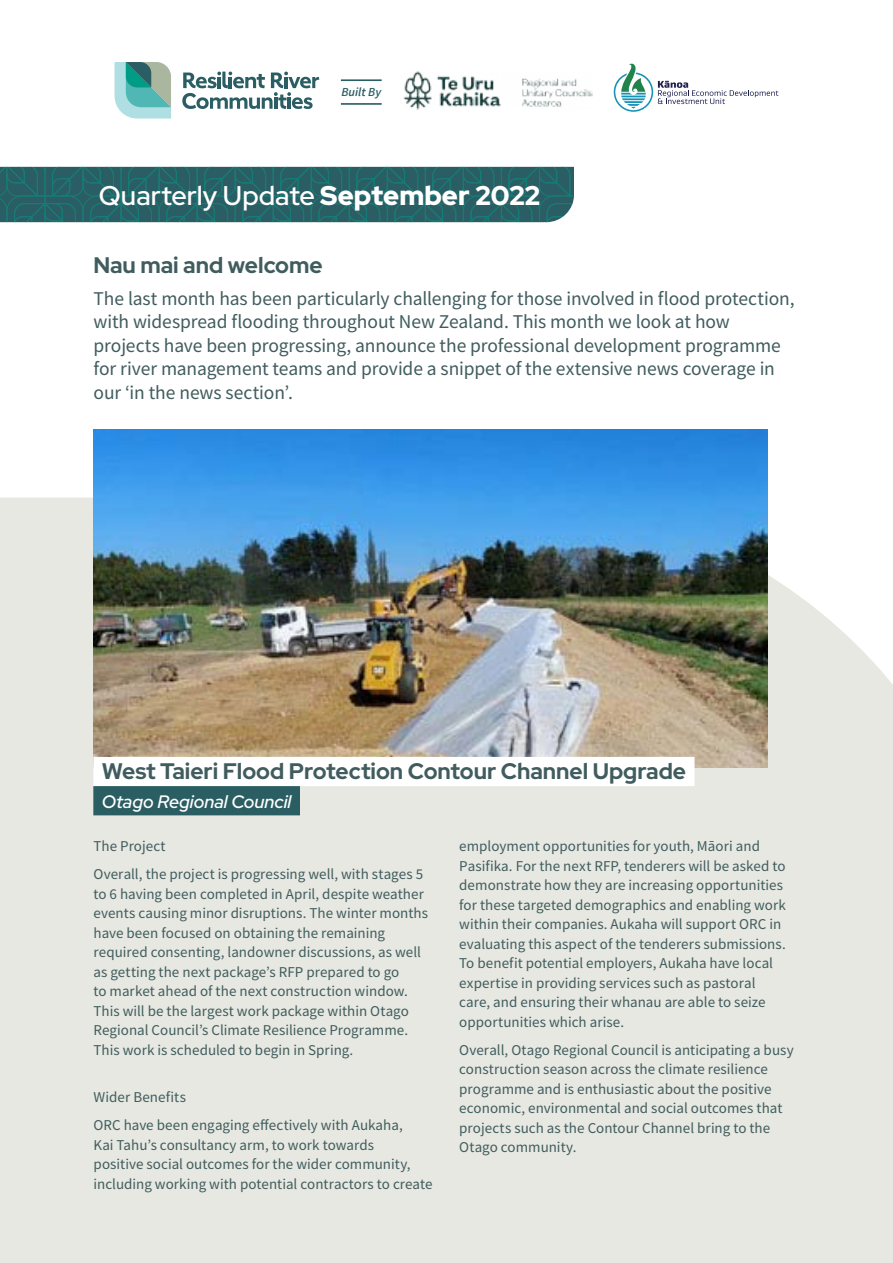
<style>
.page{position:relative;width:893px;height:1263px;background:#fff}
.page>*{position:absolute;margin:0;border:0;box-sizing:border-box;transform-origin:0 0}
.t1{font:500 27px "Red Hat Display";letter-spacing:.005em;color:#fff}
.t2{font:300 22.5px "Red Hat Display";color:#415c5e}
.t3{font:19.5px/23.4px "Source Sans Pro";letter-spacing:-.005em;color:#415c5e}
.t4{font:italic 300 18px "Red Hat Display";color:#fff}
.t5{font:15px/19.5px "Source Sans Pro";letter-spacing:.005em;color:#415c5e}
.t6{font:italic 600 12.3px "Source Sans Pro";color:#2b5e64}
.s1{font-weight:900}
</style>
<div class="page">
<svg style="left:182px;top:72px;width:137px;height:37px"></svg>
<svg style="left:115px;top:62px;width:56px;height:57px;background:#82bdb7"></svg>
<img style="left:403px;top:71px;width:189px;height:38px">
<hr style="left:341px;top:79px;width:41px;height:2px;background:#2b5e64">
<hr style="left:341px;top:103px;width:41px;height:2px;background:#2b5e64">
<svg style="left:614px;top:63px;width:164px;height:49px"></svg>
<div style="left:0;top:497px;width:893px;height:766px;background:#e6e8e1"></div>
<img style="left:94px;top:429px;width:674px;height:338px">
<div style="left:93px;top:757px;width:602px;height:29px;background:#fff"></div>
<div style="left:93px;top:786px;width:207px;height:29px;background:#2b5e63"></div>
<svg style="left:0;top:167px;width:574px;height:55px;background:#276467"></svg>
<p class="t6" style="left:341px;top:84px;width:41px">Built By</p>
<h1 class="t1" style="left:99px;top:177px;width:443px">Quarterly Update <span class="s1">September 2022</span></h1>
<h2 class="t2" style="left:94px;top:250px;width:231px">Nau mai and welcome</h2>
<p class="t3" style="left:94px;top:287px;width:702px">The last month has been particularly challenging for those involved in flood protection, with widespread flooding throughout New Zealand. This month we look at how projects have been progressing, announce the professional development programme for river management teams and provide a snippet of the extensive news coverage in our ‘in the news section’.</p>
<h2 class="t2" style="left:102px;top:756px;width:586px">West Taieri Flood Protection Contour Channel Upgrade</h2>
<p class="t4" style="left:102px;top:790px;width:191px">Otago Regional Council</p>
<p class="t5" style="left:94px;top:832px;width:331px;line-height:28px">The Project<br>Overall, the project is progressing well, with stages 5</p>
<p class="t5" style="left:94px;top:884px;width:336px">to 6 having been completed in April, despite weather events causing minor disruptions. The winter months have been focused on obtaining the remaining required consenting, landowner discussions, as well as getting the next package’s RFP prepared to go<br>to market ahead of the next construction window.<br>This will be the largest work package within Otago Regional Council’s Climate Resilience Programme.<br>This work is scheduled to begin in Spring.</p>
<p class="t5" style="left:94px;top:1083px;width:311px;line-height:28px">Wider Benefits<br>ORC have been engaging effectively with Aukaha,</p>
<p class="t5" style="left:94px;top:1135px;width:340px">Kai Tahu’s consultancy arm, to work towards<br>positive social outcomes for the wider community, including working with potential contractors to create</p>
<p class="t5" style="left:459px;top:836px;width:328px">employment opportunities for youth, Māori and Pasifika. For the next RFP, tenderers will be asked to demonstrate how they are increasing opportunities for these targeted demographics and enabling work within their companies. Aukaha will support ORC in evaluating this aspect of the tenderers submissions.<br>To benefit potential employers, Aukaha have local expertise in providing services such as pastoral care, and ensuring their whanau are able to seize opportunities which arise.</p>
<p class="t5" style="left:459px;top:1040px;width:336px">Overall, Otago Regional Council is anticipating a busy construction season across the climate resilience programme and is enthusiastic about the positive economic, environmental and social outcomes that projects such as the Contour Channel bring to the Otago community.</p>
</div>
